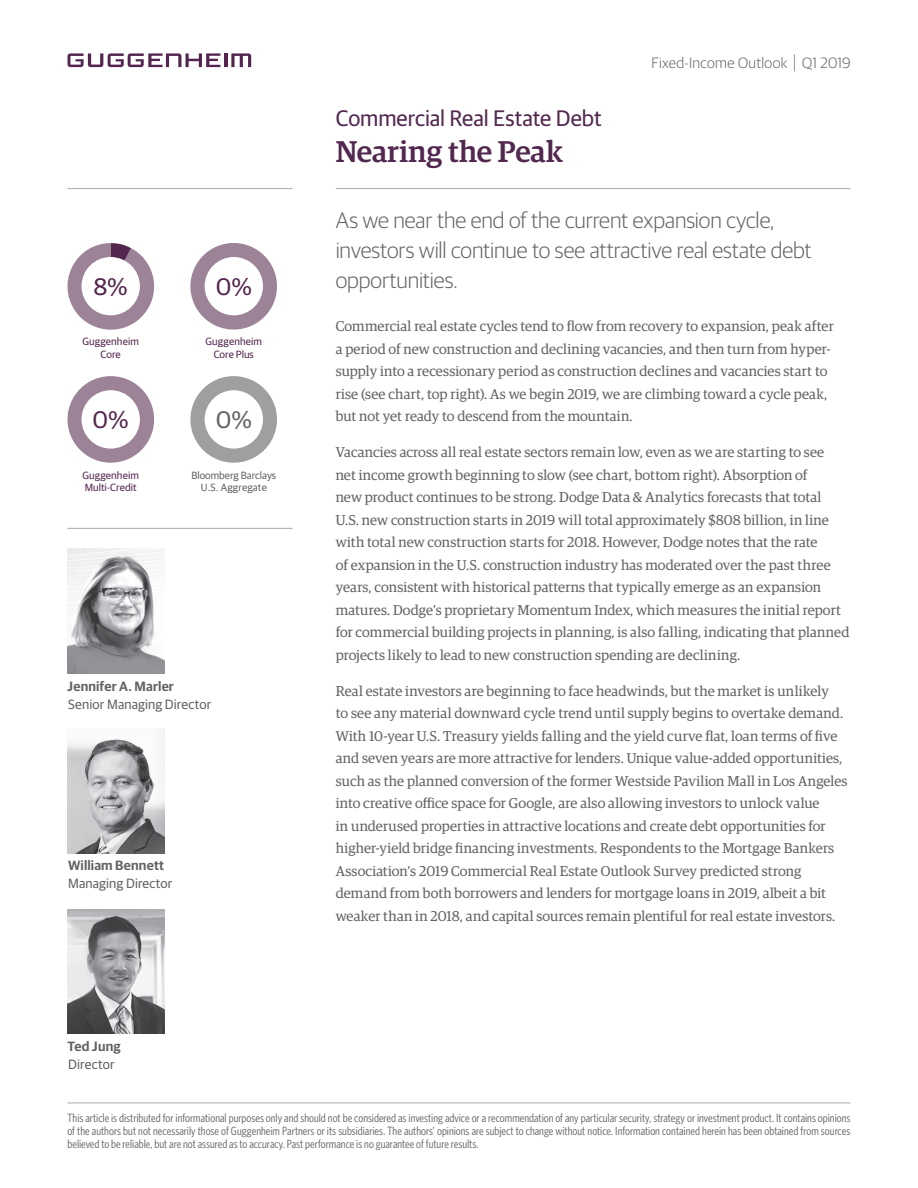
<style>
.page{position:relative;width:918px;height:1188px;background:#fff}
.page>*{position:absolute;margin:0;border:0;box-sizing:border-box;transform-origin:0 0}
.Section_Title_Egyp_M{font:500 30px "Guardian Egyp";color:#52284f}
.t1{font:24px "Guardian Sans";color:#53264e}
.t2{font:24px "Guardian Sans";color:#636366}
.Subtitle_Sans_L_15_2{font:300 22.5px/30px "Guardian Sans";letter-spacing:-.005em;color:#636366}
.Eyebrow_Sans_R_15_24{font:22.5px "Guardian Sans";letter-spacing:-.005em;color:#52284f}
.t3{font:300 15px "Guardian Sans";letter-spacing:.015em;color:#636366}
.Body_Copy_Egyp_R_9_5{font:14.25px/22.5px "Guardian Egyp";letter-spacing:.01em;color:#636366}
.Job_Title_Sans_R_9_1{font:13.5px "Guardian Sans";letter-spacing:.005em;color:#636366}
.Name_Sans_SB_9_12{font:600 13.5px "Guardian Sans";letter-spacing:.01em;color:#636366}
.t4{font:12px/12.8px "Whitney Condensed";color:#636366;text-align:justify}
.t5{font:10.5px/12.6px "Guardian Sans";letter-spacing:.01em;color:#53264e;text-align:center}
.t6{font:10.5px/12.6px "Guardian Sans";color:#636366;text-align:center}
.s1{font-size:19.8px}
</style>
<div class="page">
<hr style="left:68px;top:1103px;width:782px;height:1px;background:#a8a9ad">
<hr style="left:336px;top:188px;width:515px;height:1px;background:#a8a9ad">
<hr style="left:68px;top:188px;width:224px;height:1px;background:#a8a9ad">
<svg style="left:68px;top:53px;width:152px;height:14px"></svg>
<hr style="left:224px;top:53px;width:3px;height:14px;background:#52264e">
<svg style="left:231px;top:53px;width:20px;height:14px"></svg>
<div style="left:190px;top:376px;width:87px;height:87px;background:#a09f9f;border-radius:43px"></div>
<div style="left:68px;top:376px;width:86px;height:87px;background:#9c8397;border-radius:43px"></div>
<svg style="left:68px;top:243px;width:86px;height:87px"></svg>
<div style="left:190px;top:243px;width:87px;height:87px;background:#9c8397;border-radius:43px"></div>
<div style="left:82px;top:257px;width:58px;height:58px;background:#fff;border-radius:50%"></div>
<div style="left:82px;top:390px;width:58px;height:59px;background:#fff;border-radius:50%"></div>
<div style="left:205px;top:390px;width:58px;height:59px;background:#fff;border-radius:50%"></div>
<div style="left:205px;top:257px;width:58px;height:58px;background:#fff;border-radius:50%"></div>
<img style="left:68px;top:729px;width:97px;height:124px">
<hr style="left:68px;top:528px;width:224px;height:1px;background:#a8a9ad">
<img style="left:68px;top:909px;width:97px;height:124px">
<img style="left:68px;top:549px;width:97px;height:124px">
<h2 class="t1" style="left:94px;top:269px;width:36px">8%</h2>
<h2 class="t1" style="left:216px;top:269px;width:38px">0%</h2>
<p class="t5" style="left:82px;top:335px;width:58px">Guggenheim<br>Core</p>
<p class="t5" style="left:206px;top:335px;width:58px">Guggenheim<br>Core Plus</p>
<h2 class="t1" style="left:93px;top:403px;width:38px">0%</h2>
<h2 class="t2" style="left:216px;top:403px;width:38px">0%</h2>
<p class="t5" style="left:82px;top:468px;width:58px;text-align:left">Guggenheim<br>Multi-Credit</p>
<p class="t6" style="left:191px;top:468px;width:86px">Bloomberg Barclays<br>U.S. Aggregate</p>
<p class="Name_Sans_SB_9_12" style="left:67px;top:676px;width:108px">Jennifer A. Marler</p>
<p class="Job_Title_Sans_R_9_1" style="left:68px;top:694px;width:145px">Senior Managing Director</p>
<p class="Name_Sans_SB_9_12" style="left:68px;top:856px;width:98px">William Bennett</p>
<p class="Job_Title_Sans_R_9_1" style="left:68px;top:874px;width:106px">Managing Director</p>
<p class="Name_Sans_SB_9_12" style="left:68px;top:1036px;width:54px">Ted Jung</p>
<p class="Job_Title_Sans_R_9_1" style="left:68px;top:1055px;width:48px">Director</p>
<p class="Eyebrow_Sans_R_15_24" style="left:336px;top:102px;width:267px">Commercial Real Estate Debt</p>
<p class="Section_Title_Egyp_M" style="left:336px;top:130px;width:229px">Nearing the Peak</p>
<p class="t3" style="left:651px;top:52px;width:201px">Fixed-Income Outlook <span class="s1">|</span> Q1 2019</p>
<p class="Subtitle_Sans_L_15_2" style="left:336px;top:204px;width:478px">As we near the end of the current expansion cycle, investors will continue to see attractive real estate debt opportunities.</p>
<p class="Body_Copy_Egyp_R_9_5" style="left:336px;top:314px;width:499px">Commercial real estate cycles tend to flow from recovery to expansion, peak after a period of new construction and declining vacancies, and then turn from hyper&shy;supply into a recessionary period as construction declines and vacancies start to rise (see chart, top right). As we begin 2019, we are climbing toward a cycle peak, but not yet ready to descend from the mountain.</p>
<p class="Body_Copy_Egyp_R_9_5" style="left:336px;top:440px;width:515px">Vacancies across all real estate sectors remain low, even as we are starting to see<br>net income growth beginning to slow (see chart, bottom right). Absorption of<br>new product continues to be strong. Dodge Data &amp; Analytics forecasts that total<br>U.S. new construction starts in 2019 will total approximately $808 billion, in line with total new construction starts for 2018. However, Dodge notes that the rate<br>of expansion in the U.S. construction industry has moderated over the past three years, consistent with historical patterns that typically emerge as an expansion matures. Dodge’s proprietary Momentum Index, which measures the initial report for commercial building projects in planning, is also falling, indicating that planned projects likely to lead to new construction spending are declining.</p>
<p class="Body_Copy_Egyp_R_9_5" style="left:336px;top:679px;width:513px">Real estate investors are beginning to face headwinds, but the market is unlikely<br>to see any material downward cycle trend until supply begins to overtake demand.<br>With 10-year U.S. Treasury yields falling and the yield curve flat, loan terms of five and seven years are more attractive for lenders. Unique value-added opportunities, such as the planned conversion of the former Westside Pavilion Mall in Los Angeles into creative office space for Google, are also allowing investors to unlock value<br>in underused properties in attractive locations and create debt opportunities for higher-yield bridge financing investments. Respondents to the Mortgage Bankers Association’s 2019 Commercial Real Estate Outlook Survey predicted strong demand from both borrowers and lenders for mortgage loans in 2019, albeit a bit weaker than in 2018, and capital sources remain plentiful for real estate investors.</p>
<p class="t4" style="left:68px;top:1111px;width:784px">This article is distributed for informational purposes only and should not be considered as investing advice or a recommendation of any particular security, strategy or investment product. It contains opinions of the authors but not necessarily those of Guggenheim Partners or its subsidiaries. The authors’ opinions are subject to change without notice. Information contained herein has been obtained from sources believed to be reliable, but are not assured as to accuracy. Past performance is no guarantee of future results.</p>
</div>
